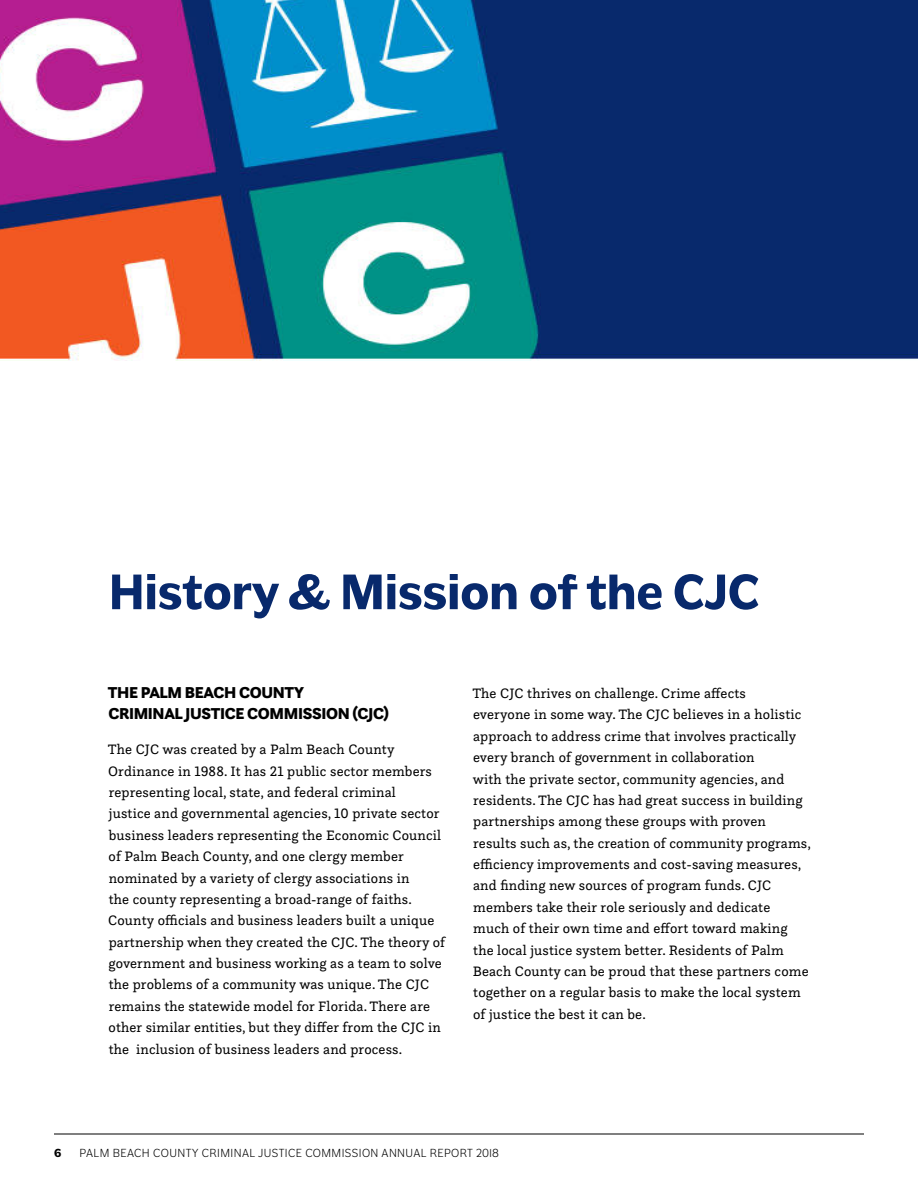
<style>
.page{position:relative;width:918px;height:1188px;background:#fff}
.page>*{position:absolute;margin:0;border:0;box-sizing:border-box;transform-origin:0 0}
.t1{font:700 51px "Americane";color:#08296c}
.t2{font:900 16.5px/21.3px "Questa Sans";letter-spacing:-.02em;color:#000}
.t3{font:14.25px/21.3px "Questa Slab";letter-spacing:.01em;color:#000}
.t4{font:300 12px "Americane";letter-spacing:.035em;color:#000}
.t5{font:700 12px "Americane";color:#000}
</style>
<div class="page">
<hr style="left:54px;top:1134px;width:810px;height:1px;background:#000">
<img style="left:0;top:0;width:918px;height:360px">
<h2 class="t1" style="left:109px;top:562px;width:652px">History &amp; Mission of the CJC</h2>
<h3 class="t2" style="left:108px;top:682px;width:283px">THE PALM BEACH COUNTY<br>CRIMINAL JUSTICE COMMISSION (CJC)</h3>
<p class="t3" style="left:108px;top:739px;width:339px">The CJC was created by a Palm Beach County Ordinance in 1988. It has 21 public sector members representing local, state, and federal criminal<br>justice and governmental agencies, 10 private sector business leaders representing the Economic Council of Palm Beach County, and one clergy member nominated by a variety of clergy associations in<br>the county representing a broad-range of faiths.<br>County officials and business leaders built a unique partnership when they created the CJC. The theory of government and business working as a team to solve the problems of a community was unique. The CJC remains the statewide model for Florida. There are other similar entities, but they differ from the CJC in the inclusion of business leaders and process.</p>
<p class="t3" style="left:472px;top:682px;width:331px">The CJC thrives on challenge. Crime affects everyone in some way. The CJC believes in a holistic approach to address crime that involves practically every branch of government in collaboration</p>
<p class="t3" style="left:473px;top:768px;width:340px">with the private sector, community agencies, and residents. The CJC has had great success in building partnerships among these groups with proven results such as, the creation of community programs, efficiency improvements and cost-saving measures, and finding new sources of program funds. CJC members take their role seriously and dedicate<br>much of their own time and effort toward making the local justice system better. Residents of Palm Beach County can be proud that these partners come together on a regular basis to make the local system of justice the best it can be.</p>
<p class="t5" style="left:54px;top:1146px;width:9px">6</p>
<p class="t4" style="left:79px;top:1146px;width:421px">PALM BEACH COUNTY CRIMINAL JUSTICE COMMISSION ANNUAL REPORT 2018</p>
</div>
